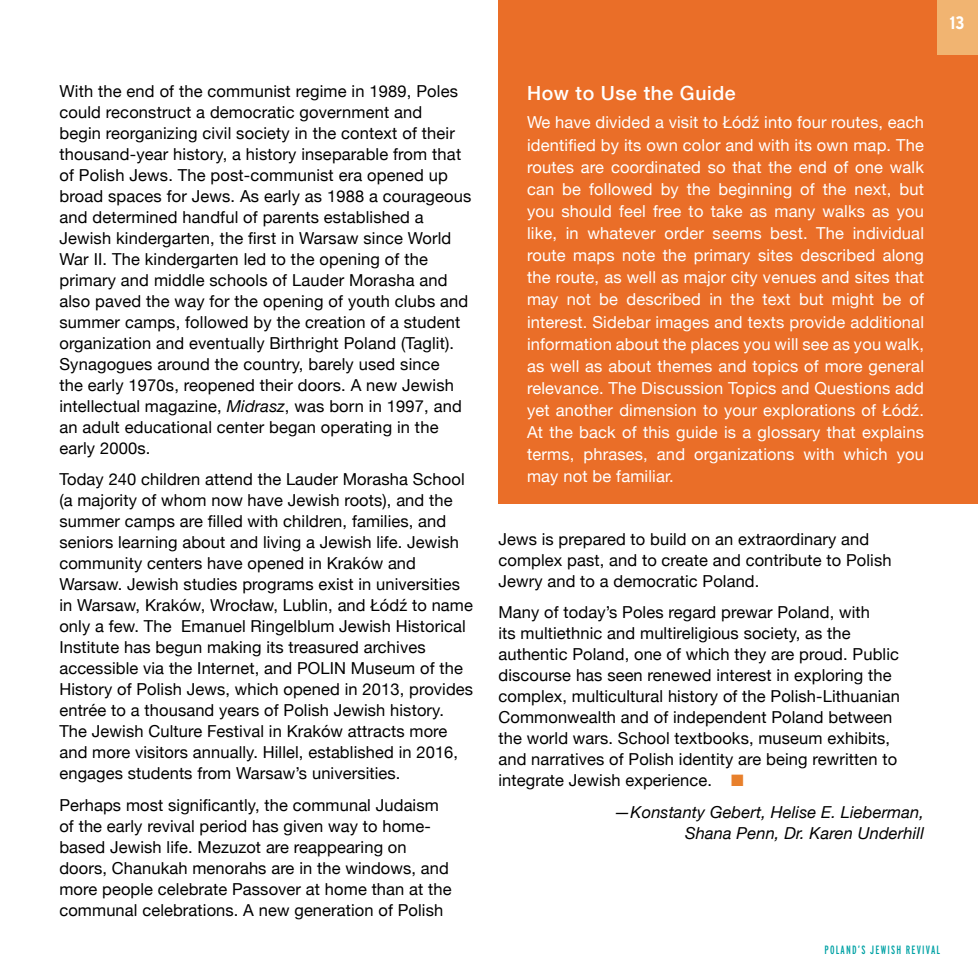
<style>
.page{position:relative;width:978px;height:978px;background:#fff}
.page>*{position:absolute;margin:0;border:0;box-sizing:border-box;transform-origin:0 0}
.t1{font:500 19.5px "Helvetica Neue";letter-spacing:.03em;color:#fff}
.t2{font:700 condensed 18px "Interstate";color:#fff}
.t3{font:16.5px/21px "Helvetica Neue";letter-spacing:.005em;color:#000}
.t4{font:16.5px/22.2px "Helvetica Neue";letter-spacing:.01em;color:#fff;text-align:justify}
.t5{font:italic 16.5px/21px "Helvetica Neue";letter-spacing:.005em;color:#000;text-align:right}
.t6{font:extra-condensed 12px "Interstate";letter-spacing:.1em;color:#00a2a5}
.s1{font-style:italic}
.s2{color:#e8802c}
</style>
<div class="page">
<div style="left:498px;top:0;width:480px;height:504px;background:#ea6e28"></div>
<div style="left:937px;top:0;width:41px;height:55px;background:#f1b471"></div>
<p class="t3" style="left:59px;top:80px;width:414px">With the end of the communist regime in 1989, Poles could reconstruct a democratic government and<br>begin reorganizing civil society in the context of their thousand-year history, a history inseparable from that of Polish Jews. The post-communist era opened up broad spaces for Jews. As early as 1988 a courageous and determined handful of parents established a Jewish kindergarten, the first in Warsaw since World War II. The kindergarten led to the opening of the primary and middle schools of Lauder Morasha and also paved the way for the opening of youth clubs and summer camps, followed by the creation of a student organization and eventually Birthright Poland (Taglit).<br>Synagogues around the country, barely used since<br>the early 1970s, reopened their doors. A new Jewish intellectual magazine, <span class="s1">Midrasz</span>, was born in 1997, and an adult educational center began operating in the early 2000s.</p>
<p class="t3" style="left:59px;top:469px;width:415px">Today 240 children attend the Lauder Morasha School (a majority of whom now have Jewish roots), and the summer camps are filled with children, families, and seniors learning about and living a Jewish life. Jewish community centers have opened in Kraków and Warsaw. Jewish studies programs exist in universities in Warsaw, Kraków, Wrocław, Lublin, and Łódź to name only a few. The Emanuel Ringelblum Jewish Historical Institute has begun making its treasured archives accessible via the Internet, and POLIN Museum of the History of Polish Jews, which opened in 2013, provides entrée to a thousand years of Polish Jewish history.<br>The Jewish Culture Festival in Kraków attracts more and more visitors annually. Hillel, established in 2016, engages students from Warsaw’s universities.</p>
<p class="t3" style="left:59px;top:794px;width:394px">Perhaps most significantly, the communal Judaism of the early revival period has given way to home&shy;based Jewish life. Mezuzot are reappearing on doors, Chanukah menorahs are in the windows, and more people celebrate Passover at home than at the communal celebrations. A new generation of Polish</p>
<p class="t1" style="left:527px;top:81px;width:210px">How to Use the Guide</p>
<p class="t4" style="left:527px;top:111px;width:398px">We have divided a visit to Łódź into four routes, each identified by its own color and with its own map. The routes are coordinated so that the end of one walk can be followed by the beginning of the next, but you should feel free to take as many walks as you like, in whatever order seems best. The individual route maps note the primary sites described along the route, as well as major city venues and sites that may not be described in the text but might be of interest. Sidebar images and texts provide additional information about the places you will see as you walk, as well as about themes and topics of more general relevance. The Discussion Topics and Questions add yet another dimension to your explorations of Łódź.<br>At the back of this guide is a glossary that explains terms, phrases, and organizations with which you may not be familiar.</p>
<p class="t3" style="left:498px;top:528px;width:395px">Jews is prepared to build on an extraordinary and complex past, and to create and contribute to Polish<br>Jewry and to a democratic Poland.</p>
<p class="t3" style="left:498px;top:602px;width:403px">Many of today’s Poles regard prewar Poland, with<br>its multiethnic and multireligious society, as the authentic Poland, one of which they are proud. Public discourse has seen renewed interest in exploring the complex, multicultural history of the Polish-Lithuanian Commonwealth and of independent Poland between the world wars. School textbooks, museum exhibits, and narratives of Polish identity are being rewritten to integrate Jewish experience. <span class="s2">■</span></p>
<p class="t5" style="left:614px;top:801px;width:311px">—Konstanty Gebert, Helise E. Lieberman,<br>Shana Penn, Dr. Karen Underhill</p>
<p class="t2" style="left:950px;top:12px;width:16px">13</p>
<p class="t6" style="left:825px;top:943px;width:117px">POLAND’S JEWISH REVIVAL</p>
</div>
